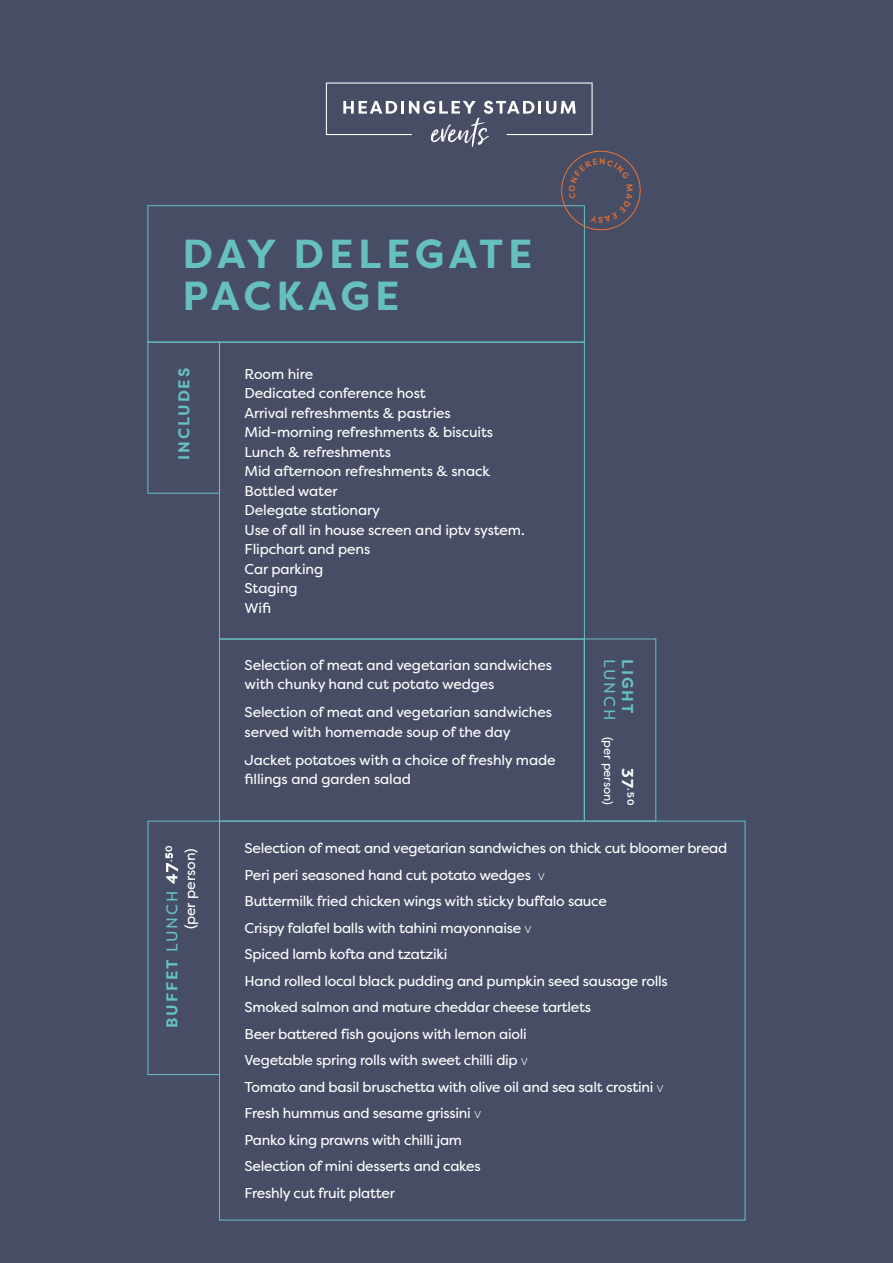
<style>
.page{position:relative;width:893px;height:1263px;background:#474d65}
.page>*{position:absolute;margin:0;border:0;box-sizing:border-box;transform-origin:0 0}
.t1{font:700 40.5px/42px "Filson Pro";letter-spacing:.11em;color:#66c0c0}
.t2{font:700 15.75px "Filson Pro";letter-spacing:.12em;color:#66c0c0}
.t3{font:15.75px "Filson Pro";letter-spacing:.12em;color:#66c0c0}
.t4{font:14.25px/19.5px "Filson Pro";letter-spacing:-.02em;color:#fff}
.t5{font:14.25px "Filson Pro";color:#fff}
.t6{font:12px "Filson Pro";color:#fff}
.t7{font:700 9.15px "Filson Pro";color:#fff}
.s1{font-weight:400}
.s2{color:#fff}
.s3{font-weight:400;color:#fff}
.s4{font-size:15.75px}
.s5{font-weight:300}
</style>
<div class="page">
<div style="left:148px;top:205px;width:437px;height:137px;border:1px solid #66c0c0"></div>
<div style="left:219px;top:342px;width:366px;height:297px;border:1px solid #66c0c0"></div>
<div style="left:148px;top:342px;width:72px;height:152px;border:1px solid #66c0c0"></div>
<div style="left:584px;top:639px;width:72px;height:182px;border:1px solid #66c0c0"></div>
<div style="left:219px;top:639px;width:366px;height:182px;border:1px solid #66c0c0"></div>
<svg style="left:326px;top:82px;width:315px;height:153px"></svg>
<h1 class="t1" style="left:183px;top:233px;width:351px">DAY DELEGATE<br>PACKAGE</h1>
<p class="t2" style="left:174px;top:460px;width:93px;rotate:-90deg">INCLUDES</p>
<p class="t2" style="left:162px;top:1028px;width:184px;rotate:-90deg">BUFFET <span class="s1">LUNCH</span> <span class="s2">4</span><span class="s3">7</span><sup>.</sup><sup>5</sup><sup>0</sup></p>
<p class="t5" style="left:181px;top:929px;width:82px;rotate:-90deg">(per person)</p>
<p class="t4" style="left:245px;top:364px;width:282px">Room hire<br>Dedicated conference host<br>Arrival refreshments &amp; pastries<br>Mid-morning refreshments &amp; biscuits<br>Lunch &amp; refreshments<br>Mid afternoon refreshments &amp; snack<br>Bottled water<br>Delegate stationary<br>Use of all in house screen and iptv system.<br>Flipchart and pens<br>Car parking<br>Staging<br>Wifi</p>
<p class="t4" style="left:245px;top:655px;width:309px">Selection of meat and vegetarian sandwiches with chunky hand cut potato wedges</p>
<p class="t4" style="left:245px;top:702px;width:309px">Selection of meat and vegetarian sandwiches served with homemade soup of the day</p>
<p class="t4" style="left:245px;top:750px;width:312px">Jacket potatoes with a choice of freshly made fillings and garden salad</p>
<p class="t3" style="left:620px;top:659px;width:63px;rotate:90deg">LUNCH</p>
<p class="t2" style="left:638px;top:659px;width:56px;rotate:90deg">LIGHT</p>
<p class="t6" style="left:616px;top:737px;width:70px;rotate:90deg">(per person)</p>
<p class="t7" style="left:636px;top:768px;width:39px;rotate:90deg"><span class="s4">37</span>.50</p>
<p class="t4" style="left:245px;top:835px;width:484px;line-height:26.5px">Selection of meat and vegetarian sandwiches on thick cut bloomer bread Peri peri seasoned hand cut potato wedges <span class="s5">v<br></span>Buttermilk fried chicken wings with sticky buffalo sauce<br>Crispy falafel balls with tahini mayonnaise <span class="s5">v<br></span>Spiced lamb kofta and tzatziki<br>Hand rolled local black pudding and pumpkin seed sausage rolls<br>Smoked salmon and mature cheddar cheese tartlets<br>Beer battered fish goujons with lemon aioli<br>Vegetable spring rolls with sweet chilli dip <span class="s5">v<br></span>Tomato and basil bruschetta with olive oil and sea salt crostini <span class="s5">v<br></span>Fresh hummus and sesame grissini <span class="s5">v<br></span>Panko king prawns with chilli jam<br>Selection of mini desserts and cakes<br>Freshly cut fruit platter</p>
</div>
